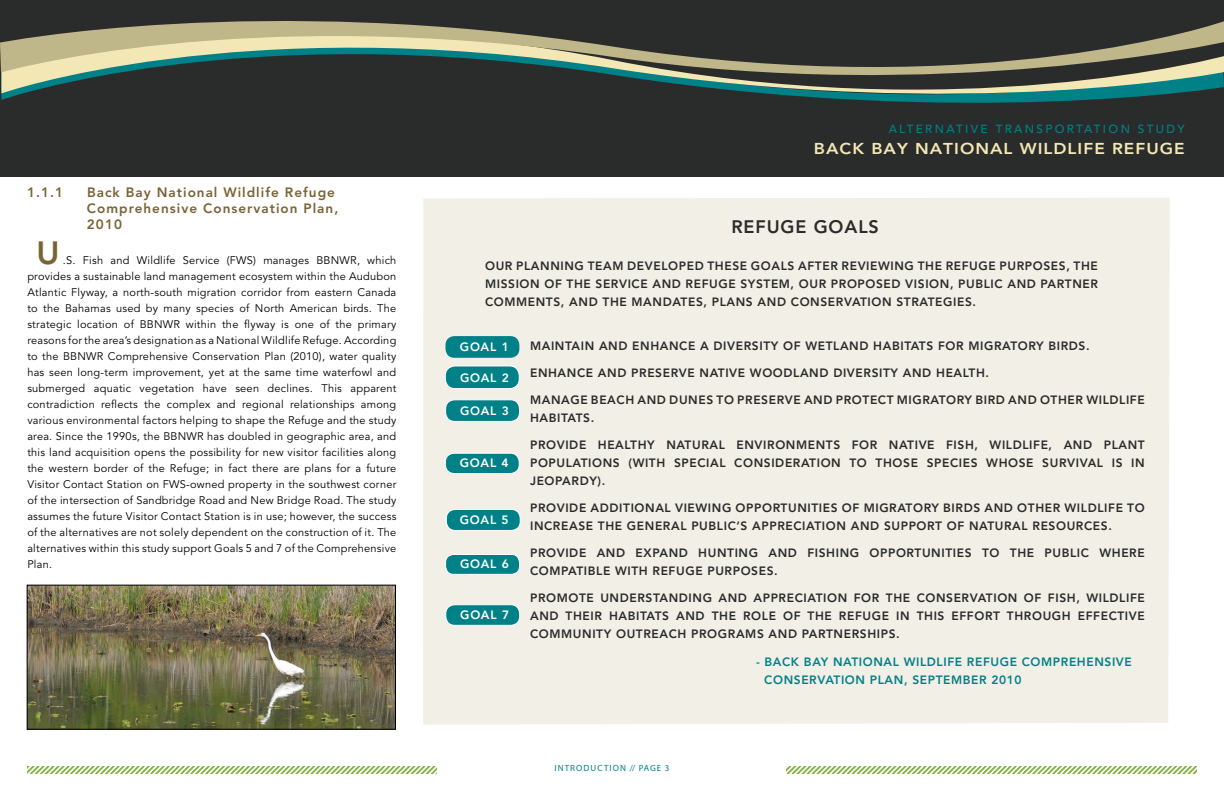
<style>
.page{position:relative;width:1224px;height:792px;background:#fff}
.page>*{position:absolute;margin:0;border:0;box-sizing:border-box;transform-origin:0 0}
.t1{font:800 32px "Avenir LT Std";color:#796334}
.t2{font:800 18px "Avenir LT Std";letter-spacing:.05em;color:#2a2c2b}
.t3{font:800 15.7px "Avenir LT Std";letter-spacing:.06em;color:#f3e8b5;scale:1.1 1}
.t4{font:800 13.5px/16.2px "Avenir LT Std";letter-spacing:.075em;color:#796334}
.t5{font:800 12px/18px "Avenir LT Std";letter-spacing:.05em;color:#2a2c2b;text-align:justify}
.t6{font:800 12px/18px "Avenir LT Std";letter-spacing:.05em;color:#008187}
.t7{font:800 12px "Avenir LT Std";color:#fff}
.t8{font:500 11.7px "Avenir LT Std";letter-spacing:.2em;color:#008187}
.t9{font:11px/16px "Avenir LT Std";letter-spacing:.02em;color:#000;text-align:justify}
.t10{font:9px "Myriad Pro";letter-spacing:.12em;color:#008187}
</style>
<div class="page">
<svg style="left:27px;top:766px;width:1170px;height:8px"></svg>
<div style="left:438px;top:764px;width:348px;height:16px;background:#fff"></div>
<div style="left:0;top:0;width:1224px;height:176px;background:#2a2c2b"></div>
<svg style="left:0;top:21px;width:1224px;height:82px"></svg>
<img style="left:29px;top:587px;width:365px;height:140px">
<div style="left:27px;top:585px;width:369px;height:144px;border:1px solid #000"></div>
<div style="left:423px;top:198px;width:747px;height:527px;background:#f2efe7"></div>
<div style="left:446px;top:336px;width:73px;height:22px;background:#008187;border-radius:9px"></div>
<div style="left:445px;top:366px;width:74px;height:23px;background:#008187;border-radius:10px"></div>
<div style="left:445px;top:365px;width:75px;height:24px;border:1px solid #fff;border-radius:10px"></div>
<div style="left:446px;top:400px;width:73px;height:21px;background:#008187;border-radius:9px"></div>
<div style="left:445px;top:399px;width:75px;height:23px;border:1px solid #fff;border-radius:9px"></div>
<div style="left:445px;top:453px;width:74px;height:21px;background:#008187;border-radius:9px"></div>
<div style="left:445px;top:453px;width:75px;height:21px;border:1px solid #fff;border-radius:9px"></div>
<div style="left:446px;top:509px;width:74px;height:21px;background:#008187;border-radius:9px"></div>
<div style="left:446px;top:509px;width:75px;height:22px;border:1px solid #fff;border-radius:9px"></div>
<div style="left:446px;top:554px;width:73px;height:20px;background:#008187;border-radius:8px"></div>
<div style="left:445px;top:554px;width:75px;height:21px;border:1px solid #fff;border-radius:8px"></div>
<div style="left:446px;top:605px;width:74px;height:20px;background:#008187;border-radius:9px"></div>
<div style="left:445px;top:604px;width:75px;height:22px;border:1px solid #fff;border-radius:9px"></div>
<p class="t4" style="left:87px;top:184px;width:253px;text-indent:10px">ACK BAY NATIONAL WILDLIFE REFUGE<br>COMPREHENSIVE CONSERVATION PLAN,<br>2010</p>
<p class="t4" style="left:27px;top:184px;width:54px">1.1.1 B</p>
<h1 class="t1" style="left:36px;top:234px;width:20px">U</h1>
<p class="t9" style="left:27px;top:252px;width:371px;text-indent:36px">.S. Fish and Wildlife Service (FWS) manages BBNWR, which provides a sustainable land management ecosystem within the Audubon Atlantic Flyway, a north-south migration corridor from eastern Canada to the Bahamas used by many species of North American birds. The strategic location of BBNWR within the flyway is one of the primary reasons for the area’s designation as a National Wildlife Refuge. According to the BBNWR Comprehensive Conservation Plan (2010), water quality has seen long-term improvement, yet at the same time waterfowl and submerged aquatic vegetation have seen declines. This apparent contradiction reflects the complex and regional relationships among various environmental factors helping to shape the Refuge and the study area. Since the 1990s, the BBNWR has doubled in geographic area, and this land acquisition opens the possibility for new visitor facilities along the western border of the Refuge; in fact there are plans for a future Visitor Contact Station on FWS-owned property in the southwest corner of the intersection of Sandbridge Road and New Bridge Road. The study assumes the future Visitor Contact Station is in use; however, the success of the alternatives are not solely dependent on the construction of it. The alternatives within this study support Goals 5 and 7 of the Comprehensive Plan.</p>
<p class="t8" style="left:889px;top:122px;width:298px">ALTERNATIVE TRANSPORTATION STUDY</p>
<h3 class="t3" style="left:814px;top:139px;width:339px">BACK BAY NATIONAL WILDLIFE REFUGE</h3>
<h2 class="t2" style="left:731px;top:216px;width:149px">REFUGE GOALS</h2>
<p class="t5" style="left:485px;top:257px;width:614px">OUR PLANNING TEAM DEVELOPED THESE GOALS AFTER REVIEWING THE REFUGE PURPOSES, THE MISSION OF THE SERVICE AND REFUGE SYSTEM, OUR PROPOSED VISION, PUBLIC AND PARTNER COMMENTS, AND THE MANDATES, PLANS AND CONSERVATION STRATEGIES.</p>
<p class="t7" style="left:460px;top:340px;width:10px">GOAL</p>
<p class="t7" style="left:502px;top:340px;width:9px">1</p>
<p class="t7" style="left:460px;top:371px;width:10px">GOAL</p>
<p class="t7" style="left:502px;top:371px;width:9px">2</p>
<p class="t7" style="left:460px;top:404px;width:10px">GOAL</p>
<p class="t7" style="left:502px;top:404px;width:9px">3</p>
<p class="t5" style="left:530px;top:337px;width:561px">MAINTAIN AND ENHANCE A DIVERSITY OF WETLAND HABITATS FOR MIGRATORY BIRDS.</p>
<p class="t5" style="left:530px;top:364px;width:461px">ENHANCE AND PRESERVE NATIVE WOODLAND DIVERSITY AND HEALTH.</p>
<p class="t5" style="left:530px;top:391px;width:616px">MANAGE BEACH AND DUNES TO PRESERVE AND PROTECT MIGRATORY BIRD AND OTHER WILDLIFE<br>HABITATS.</p>
<p class="t5" style="left:530px;top:436px;width:616px">PROVIDE HEALTHY NATURAL ENVIRONMENTS FOR NATIVE FISH, WILDLIFE, AND PLANT POPULATIONS (WITH SPECIAL CONSIDERATION TO THOSE SPECIES WHOSE SURVIVAL IS IN JEOPARDY).</p>
<p class="t5" style="left:530px;top:499px;width:616px">PROVIDE ADDITIONAL VIEWING OPPORTUNITIES OF MIGRATORY BIRDS AND OTHER WILDLIFE TO<br>INCREASE THE GENERAL PUBLIC’S APPRECIATION AND SUPPORT OF NATURAL RESOURCES.</p>
<p class="t5" style="left:530px;top:544px;width:616px">PROVIDE AND EXPAND HUNTING AND FISHING OPPORTUNITIES TO THE PUBLIC WHERE<br>COMPATIBLE WITH REFUGE PURPOSES.</p>
<p class="t5" style="left:530px;top:589px;width:616px">PROMOTE UNDERSTANDING AND APPRECIATION FOR THE CONSERVATION OF FISH, WILDLIFE AND THEIR HABITATS AND THE ROLE OF THE REFUGE IN THIS EFFORT THROUGH EFFECTIVE COMMUNITY OUTREACH PROGRAMS AND PARTNERSHIPS.</p>
<p class="t6" style="left:764px;top:653px;width:369px;text-indent:-8px">- BACK BAY NATIONAL WILDLIFE REFUGE COMPREHENSIVE<br>CONSERVATION PLAN, SEPTEMBER 2010</p>
<p class="t7" style="left:460px;top:456px;width:10px">GOAL</p>
<p class="t7" style="left:502px;top:456px;width:9px">4</p>
<p class="t7" style="left:460px;top:513px;width:10px">GOAL</p>
<p class="t7" style="left:502px;top:513px;width:9px">5</p>
<p class="t7" style="left:460px;top:557px;width:10px">GOAL</p>
<p class="t7" style="left:502px;top:557px;width:9px">6</p>
<p class="t7" style="left:460px;top:608px;width:10px">GOAL</p>
<p class="t7" style="left:502px;top:608px;width:9px">7</p>
<p class="t10" style="left:555px;top:762px;width:117px">INTRODUCTION // PAGE 3</p>
</div>
